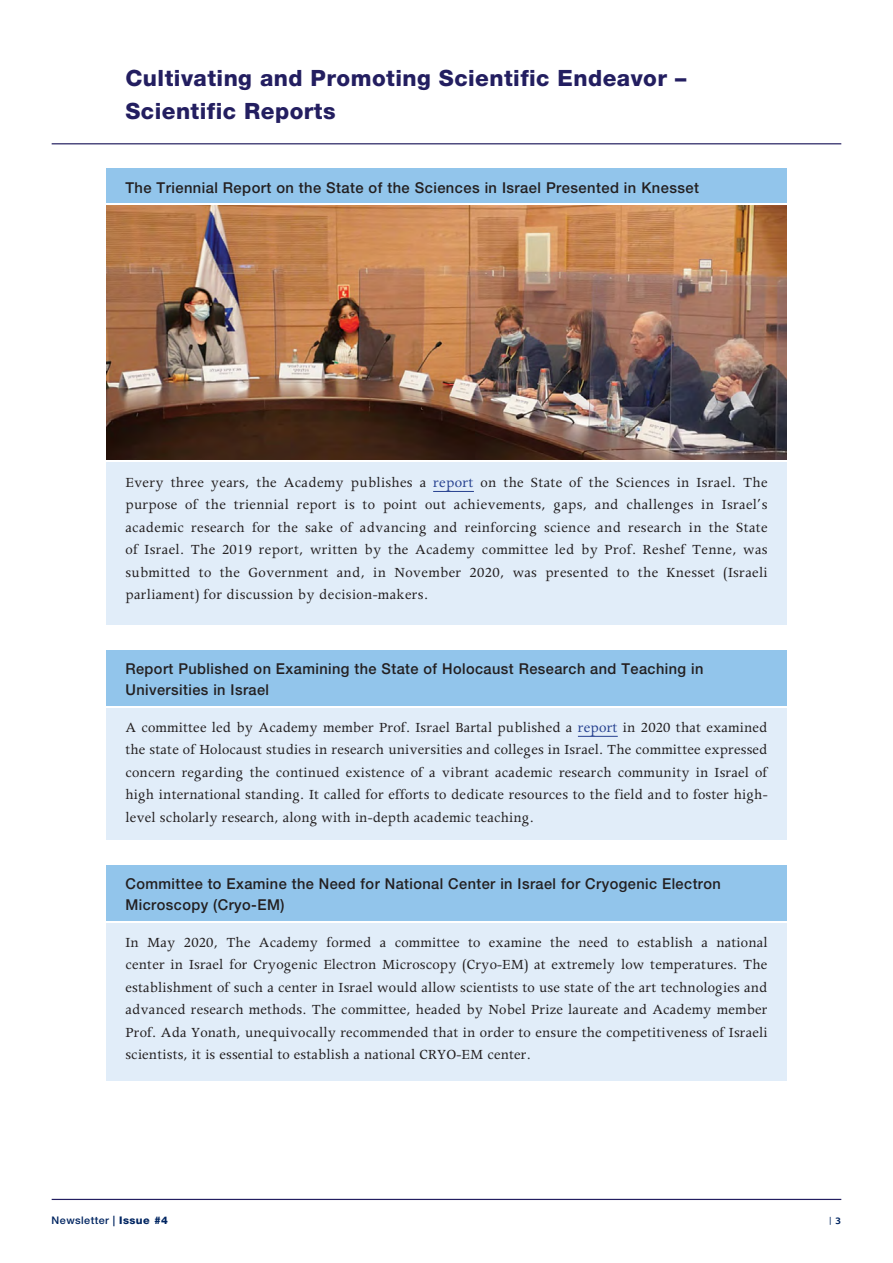
<style>
.page{position:relative;width:893px;height:1263px;background:#fff}
.page>*{position:absolute;margin:0;border:0;box-sizing:border-box;transform-origin:0 0}
.כותרת{font:800 22.5px "Helvetica Neue";letter-spacing:.02em;color:#231e60}
.טקסט_רץ{font:15.75px/22.5px "Apollo";letter-spacing:.01em;color:#231f20}
.כותרת-2{font:500 15px/21px "Helvetica Neue";letter-spacing:.03em;color:#231f20}
.t1{font:500 12px "Narkis Block MF";color:#002561}
.t2{font:500 10.5px "Helvetica Neue";letter-spacing:.04em;color:#002561}
.s1{color:#25408f}
.s2{font-weight:800}
.s3{font-weight:400}
</style>
<div class="page">
<hr style="left:52px;top:1199px;width:789px;height:1px;background:#231e60">
<hr style="left:52px;top:143px;width:789px;height:1px;background:#231e60">
<div style="left:106px;top:651px;width:681px;height:55px;background:#92c5eb"></div>
<div style="left:106px;top:708px;width:681px;height:132px;background:#e1edf9"></div>
<hr style="left:578px;top:736px;width:40px;height:1px;background:#25408f">
<div style="left:106px;top:865px;width:681px;height:56px;background:#92c5eb"></div>
<div style="left:106px;top:923px;width:681px;height:157px;background:#e1edf9"></div>
<div style="left:106px;top:169px;width:681px;height:34px;background:#92c5eb"></div>
<div style="left:106px;top:462px;width:681px;height:163px;background:#e1edf9"></div>
<hr style="left:433px;top:491px;width:41px;height:1px;background:#25408f">
<img style="left:106px;top:205px;width:681px;height:255px">
<p class="כותרת" style="left:125px;top:65px;width:562px">Cultivating and Promoting Scientific Endeavor –</p>
<p class="כותרת" style="left:125px;top:98px;width:212px">Scientific Reports</p>
<p class="כותרת-2" style="left:125px;top:177px;width:575px">The Triennial Report on the State of the Sciences in Israel Presented in Knesset</p>
<p class="טקסט_רץ" style="left:125px;top:471px;width:644px;text-align:right">Every three years, the Academy publishes a <span class="s1">report</span> on the State of the Sciences in Israel. The<br>Israel s’</p>
<p class="טקסט_רץ" style="left:185px;top:494px;width:14px">of</p>
<p class="טקסט_רץ" style="left:206px;top:494px;width:22px">the</p>
<p class="טקסט_רץ" style="left:234px;top:494px;width:57px">triennial</p>
<p class="טקסט_רץ" style="left:454px;top:494px;width:93px">achievements,</p>
<p class="טקסט_רץ" style="left:595px;top:494px;width:25px">and</p>
<p class="טקסט_רץ" style="left:626px;top:494px;width:69px">challenges</p>
<p class="טקסט_רץ" style="left:345px;top:494px;width:12px">is</p>
<p class="טקסט_רץ" style="left:383px;top:494px;width:36px">point</p>
<p class="טקסט_רץ" style="left:701px;top:494px;width:14px">in</p>
<p class="טקסט_רץ" style="left:297px;top:494px;width:42px">report</p>
<p class="טקסט_רץ" style="left:363px;top:494px;width:14px">to</p>
<p class="טקסט_רץ" style="left:425px;top:494px;width:23px">out</p>
<p class="טקסט_רץ" style="left:125px;top:494px;width:53px">purpose</p>
<p class="טקסט_רץ" style="left:553px;top:494px;width:35px">gaps,</p>
<p class="טקסט_רץ" style="left:125px;top:516px;width:60px">academic</p>
<p class="טקסט_רץ" style="left:125px;top:539px;width:644px">of Israel. The 2019 report, written by the Academy committee led by Prof. Reshef Tenne, was</p>
<p class="טקסט_רץ" style="left:724px;top:561px;width:45px">(Israeli</p>
<p class="טקסט_רץ" style="left:191px;top:516px;width:55px">research</p>
<p class="טקסט_רץ" style="left:252px;top:516px;width:20px">for</p>
<p class="טקסט_רץ" style="left:278px;top:516px;width:22px">the</p>
<p class="טקסט_רץ" style="left:305px;top:516px;width:49px">sake of</p>
<p class="טקסט_רץ" style="left:360px;top:516px;width:68px">advancing</p>
<p class="טקסט_רץ" style="left:434px;top:516px;width:105px">and reinforcing</p>
<p class="טקסט_רץ" style="left:597px;top:516px;width:25px">and</p>
<p class="טקסט_רץ" style="left:628px;top:516px;width:55px">research</p>
<p class="טקסט_רץ" style="left:709px;top:516px;width:22px">the</p>
<p class="טקסט_רץ" style="left:544px;top:516px;width:48px">science</p>
<p class="טקסט_רץ" style="left:689px;top:516px;width:14px">in</p>
<p class="טקסט_רץ" style="left:736px;top:516px;width:33px">State</p>
<p class="טקסט_רץ" style="left:125px;top:561px;width:304px">submitted<br>parliament) for discussion by decision-makers.</p>
<p class="טקסט_רץ" style="left:220px;top:561px;width:22px">the</p>
<p class="טקסט_רץ" style="left:337px;top:561px;width:30px">and,</p>
<p class="טקסט_רץ" style="left:394px;top:561px;width:68px">November</p>
<p class="טקסט_רץ" style="left:545px;top:561px;width:65px">presented</p>
<p class="טקסט_רץ" style="left:638px;top:561px;width:22px">the</p>
<p class="טקסט_רץ" style="left:373px;top:561px;width:14px">in</p>
<p class="טקסט_רץ" style="left:248px;top:561px;width:81px">Government</p>
<p class="טקסט_רץ" style="left:470px;top:561px;width:36px">2020,</p>
<p class="טקסט_רץ" style="left:667px;top:561px;width:50px">Knesset</p>
<p class="טקסט_רץ" style="left:199px;top:561px;width:14px">to</p>
<p class="טקסט_רץ" style="left:617px;top:561px;width:14px">to</p>
<p class="טקסט_רץ" style="left:513px;top:561px;width:26px">was</p>
<p class="כותרת-2" style="left:125px;top:658px;width:579px">Report Published on Examining the State of Holocaust Research and Teaching in<br>Universities in Israel</p>
<p class="טקסט_רץ" style="left:125px;top:716px;width:644px;text-align:justify">A committee led by Academy member Prof. Israel Bartal published a <span class="s1">report</span> in 2020 that examined the state of Holocaust studies in research universities and colleges in Israel. The committee expressed concern regarding the continued existence of a vibrant academic research community in Israel of</p>
<p class="טקסט_רץ" style="left:125px;top:806px;width:410px">level scholarly research, along with in-depth academic teaching.</p>
<p class="טקסט_רץ" style="left:125px;top:784px;width:644px">high international standing. It called for efforts to dedicate resources to the field and to foster high-</p>
<p class="כותרת-2" style="left:125px;top:873px;width:597px">Committee to Examine the Need for National Center in Israel for Cryogenic Electron<br>Microscopy (Cryo-EM(</p>
<p class="טקסט_רץ" style="left:716px;top:931px;width:53px">national</p>
<p class="טקסט_רץ" style="left:226px;top:931px;width:26px">The</p>
<p class="טקסט_רץ" style="left:259px;top:931px;width:61px">Academy</p>
<p class="טקסט_רץ" style="left:326px;top:931px;width:47px">formed</p>
<p class="טקסט_רץ" style="left:550px;top:931px;width:22px">the</p>
<p class="טקסט_רץ" style="left:578px;top:931px;width:32px">need</p>
<p class="טקסט_רץ" style="left:638px;top:931px;width:57px">establish</p>
<p class="טקסט_רץ" style="left:395px;top:931px;width:67px">committee</p>
<p class="טקסט_רץ" style="left:489px;top:931px;width:54px">examine</p>
<p class="טקסט_רץ" style="left:184px;top:931px;width:36px">2020,</p>
<p class="טקסט_רץ" style="left:125px;top:931px;width:644px">In<br>center in Israel for Cryogenic Electron Microscopy (Cryo-EM) at extremely low temperatures. The establishment of such a center in Israel would allow scientists to use state of the art technologies and advanced research methods. The committee, headed by Nobel Prize laureate and Academy member Prof. Ada Yonath, unequivocally recommended that in order to ensure the competitiveness of Israeli scientists isit, essential to establish a national CRYO-EM center.</p>
<p class="טקסט_רץ" style="left:147px;top:931px;width:30px">May</p>
<p class="טקסט_רץ" style="left:468px;top:931px;width:14px">to</p>
<p class="טקסט_רץ" style="left:617px;top:931px;width:14px">to</p>
<p class="טקסט_רץ" style="left:380px;top:931px;width:8px">a</p>
<p class="טקסט_רץ" style="left:701px;top:931px;width:8px">a</p>
<p class="t2" style="left:52px;top:1213px;width:118px">Newsletter | <span class="s2">Issue #4</span></p>
<p class="t1" style="left:829px;top:1213px;width:14px">3<span class="s3">|</span></p>
</div>
